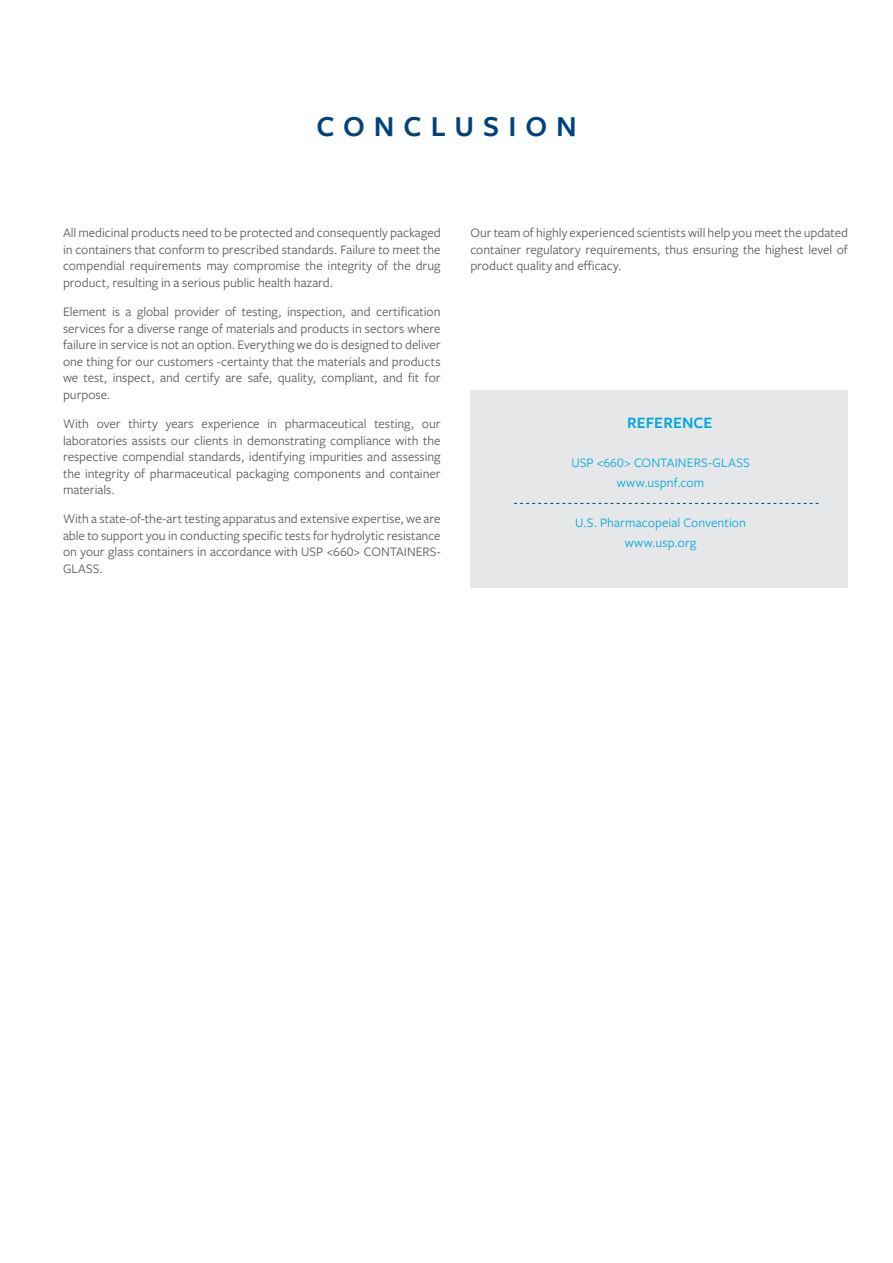
<style>
.page{position:relative;width:893px;height:1263px;background:#fff}
.page>*{position:absolute;margin:0;border:0;box-sizing:border-box;transform-origin:0 0}
.t1{font:600 30px "Freight Sans Pro";letter-spacing:.3em;color:#01427c}
.t2{font:600 16.5px "Freight Sans Pro";letter-spacing:.005em;color:#00a7db}
.Space_between_bullet{font:13.5px/16.5px "Freight Sans Pro";color:#57585a;text-align:justify}
.t3{font:13.5px/19.5px "Freight Sans Pro";letter-spacing:.01em;color:#00a7db;text-align:center}
</style>
<div class="page">
<div style="left:470px;top:390px;width:378px;height:198px;background:#e6e7e9"></div>
<svg style="left:514px;top:503px;width:305px;height:1px"></svg>
<p class="t1" style="left:316px;top:106px;width:262px">CONCLUSION</p>
<p class="Space_between_bullet" style="left:63px;top:224px;width:379px">All medicinal products need to be protected and consequently packaged in containers that conform to prescribed standards. Failure to meet the compendial requirements may compromise the integrity of the drug product, resulting in a serious public health hazard.</p>
<p class="Space_between_bullet" style="left:63px;top:303px;width:379px">Element is a global provider of testing, inspection, and certification services for a diverse range of materials and products in sectors where failure in service is not an option. Everything we do is designed to deliver one thing for our customers -certainty that the materials and products we test, inspect, and certify are safe, quality, compliant, and fit for purpose.</p>
<p class="Space_between_bullet" style="left:63px;top:415px;width:379px">With over thirty years experience in pharmaceutical testing, our laboratories assists our clients in demonstrating compliance with the respective compendial standards, identifying impurities and assessing the integrity of pharmaceutical packaging components and container materials.</p>
<p class="Space_between_bullet" style="left:63px;top:510px;width:379px">With a state-of-the-art testing apparatus and extensive expertise, we are able to support you in conducting specific tests for hydrolytic resistance on your glass containers in accordance with USP &lt;660&gt; CONTAINERS-GLASS.</p>
<p class="Space_between_bullet" style="left:470px;top:224px;width:379px">Our team of highly experienced scientists will help you meet the updated container regulatory requirements, thus ensuring the highest level of product quality and efficacy.</p>
<p class="t2" style="left:627px;top:411px;width:87px">REFERENCE</p>
<p class="t3" style="left:571px;top:452px;width:180px">USP &lt;660&gt; CONTAINERS-GLASS www.uspnf.com</p>
<p class="t3" style="left:575px;top:513px;width:172px">U.S. Pharmacopeial Convention www.usp.org</p>
</div>
